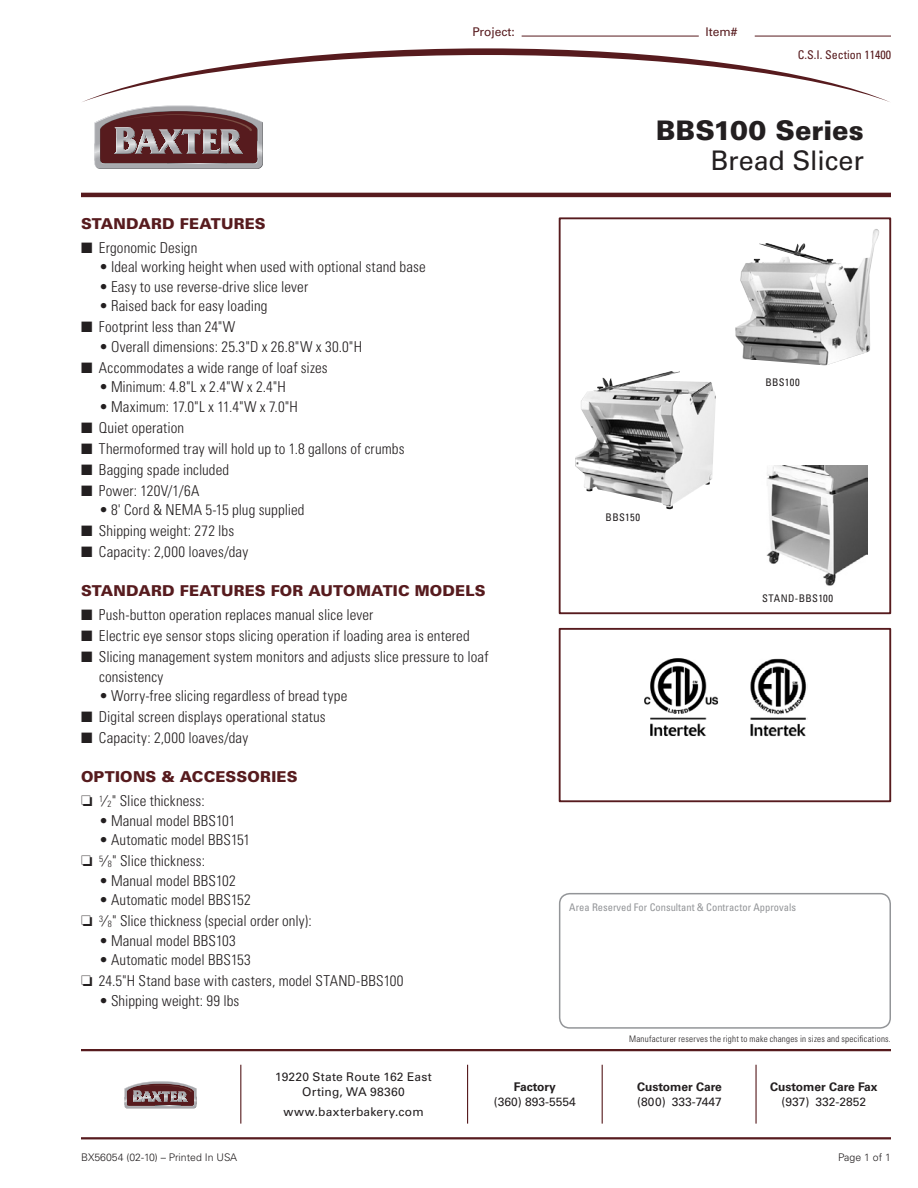
<style>
.page{position:relative;width:918px;height:1188px;background:#fff}
.page>*{position:absolute;margin:0;border:0;box-sizing:border-box;transform-origin:0 0}
.pgAll_Hd1{font:900 27px "Univers LT Std";color:#231f20}
.pgAll_Hd2{font:27px "Univers LT Std";letter-spacing:-.005em;color:#231f20}
.pg1_Txt-Ind1_Bullet{font:300 condensed 15px/19.5px "Univers LT Std";letter-spacing:.005em;color:#231f20}
.pg1_Txt-Ind2_Bullet{font:300 condensed 15px "Univers LT Std";letter-spacing:.005em;color:#231f20}
.pgAll_HdSub1{font:900 15px "Univers LT Std";letter-spacing:.01em;color:#571b1e}
.pg1_Txt-Ind1_Bullet-2{font:900 15px "Univers LT Std";letter-spacing:.01em;color:#571b1e}
.t1{font:12px/15px "Univers LT Std";letter-spacing:.015em;color:#231f20;text-align:center}
.t2{font:700 12px "Univers LT Std";color:#231f20}
.par1_Txt-AIANum{font:condensed 12px "Univers LT Std";color:#571b1e}
.t3{font:12px "Univers LT Std";color:#571b1e}
.parAll_Txt-FootR{font:condensed 10.5px "Univers LT Std";color:#939598}
.parAll_Txt-FootL{font:300 10.5px "Univers LT Std";color:#231f20}
.pg2_Txt-Ind1{font:condensed 10.5px "Univers LT Std";letter-spacing:.025em;color:#231f20}
.parAll_Txt-FootR-2{font:300 10.5px "Univers LT Std";color:#231f20}
.parAll_Txt-Note{font:300 condensed 9px "Univers LT Std";letter-spacing:.025em;color:#231f20}
.s1{font-size:9px}
</style>
<div class="page">
<svg style="left:82px;top:48px;width:808px;height:54px"></svg>
<svg style="left:94px;top:106px;width:169px;height:63px;background:#87696c"></svg>
<hr style="left:81px;top:1049px;width:810px;height:2px;background:#571b1e">
<hr style="left:81px;top:1137px;width:810px;height:2px;background:#571b1e">
<svg style="left:124px;top:1081px;width:72px;height:27px;background:#8c7173"></svg>
<hr style="left:467px;top:1065px;width:1px;height:59px;background:#571b1e">
<hr style="left:240px;top:1065px;width:1px;height:59px;background:#571b1e">
<hr style="left:602px;top:1065px;width:1px;height:59px;background:#571b1e">
<hr style="left:755px;top:1065px;width:2px;height:59px;background:#571b1e">
<hr style="left:81px;top:193px;width:810px;height:4px;background:#571b1e">
<hr style="left:755px;top:36px;width:136px;height:1px;background:#571b1e">
<hr style="left:522px;top:36px;width:177px;height:1px;background:#571b1e">
<div style="left:559px;top:217px;width:332px;height:397px;border:2px solid #571b1e"></div>
<div style="left:559px;top:893px;width:332px;height:136px;border:2px solid #939598;border-radius:10px"></div>
<img style="left:644px;top:658px;width:75px;height:78px">
<img style="left:750px;top:658px;width:57px;height:79px">
<div style="left:559px;top:628px;width:332px;height:174px;border:2px solid #571b1e"></div>
<img style="left:735px;top:229px;width:144px;height:136px">
<img style="left:575px;top:371px;width:141px;height:139px">
<img style="left:766px;top:466px;width:102px;height:120px">
<p class="t3" style="left:472px;top:24px;width:44px">Project:</p>
<p class="pgAll_HdSub1" style="left:81px;top:214px;width:186px">STANDARD FEATURES</p>
<p class="pg1_Txt-Ind1_Bullet" style="left:81px;top:238px;width:118px">■ Ergonomic Design</p>
<p class="pg1_Txt-Ind2_Bullet" style="left:99px;top:258px;width:328px">• Ideal working height when used with optional stand base</p>
<p class="pg1_Txt-Ind2_Bullet" style="left:99px;top:278px;width:211px">• Easy to use reverse-drive slice lever</p>
<p class="pg1_Txt-Ind2_Bullet" style="left:99px;top:297px;width:170px">• Raised back for easy loading</p>
<p class="pg1_Txt-Ind1_Bullet" style="left:81px;top:317px;width:156px">■ Footprint less than 24"W</p>
<p class="pg1_Txt-Ind2_Bullet" style="left:99px;top:338px;width:265px">• Overall dimensions: 25.3"D x 26.8"W x 30.0"H</p>
<p class="pg1_Txt-Ind1_Bullet" style="left:81px;top:358px;width:248px">■ Accommodates a wide range of loaf sizes</p>
<p class="pg1_Txt-Ind2_Bullet" style="left:99px;top:378px;width:188px">• Minimum: 4.8"L x 2.4"W x 2.4"H</p>
<p class="pg1_Txt-Ind2_Bullet" style="left:99px;top:398px;width:200px">• Maximum: 17.0"L x 11.4"W x 7.0"H</p>
<p class="pg1_Txt-Ind1_Bullet" style="left:81px;top:418px;width:105px">■ Quiet operation</p>
<p class="pg1_Txt-Ind1_Bullet" style="left:81px;top:439px;width:325px">■ Thermoformed tray will hold up to 1.8 gallons of crumbs</p>
<p class="pg1_Txt-Ind1_Bullet" style="left:81px;top:460px;width:150px">■ Bagging spade included</p>
<p class="pg1_Txt-Ind1_Bullet" style="left:81px;top:481px;width:120px">■ Power: 120V/1/6A</p>
<p class="pg1_Txt-Ind2_Bullet" style="left:99px;top:501px;width:207px">• 8' Cord &amp; NEMA 5-15 plug supplied</p>
<p class="pg1_Txt-Ind1_Bullet" style="left:81px;top:521px;width:155px">■ Shipping weight: 272 lbs</p>
<p class="pg1_Txt-Ind1_Bullet" style="left:81px;top:542px;width:169px">■ Capacity: 2,000 loaves/day</p>
<p class="pg1_Txt-Ind1_Bullet-2" style="left:81px;top:582px;width:406px">STANDARD FEATURES FOR AUTOMATIC MODELS</p>
<p class="pg1_Txt-Ind1_Bullet" style="left:81px;top:605px;width:294px">■ Push-button operation replaces manual slice lever</p>
<p class="pg1_Txt-Ind1_Bullet" style="left:81px;top:626px;width:390px">■ Electric eye sensor stops slicing operation if loading area is entered</p>
<p class="pg1_Txt-Ind1_Bullet" style="left:99px;top:647px;width:391px;text-indent:-18px">■ Slicing management system monitors and adjusts slice pressure to loaf consistency</p>
<p class="pg1_Txt-Ind2_Bullet" style="left:99px;top:687px;width:250px">• Worry-free slicing regardless of bread type</p>
<p class="pg1_Txt-Ind1_Bullet" style="left:81px;top:707px;width:246px">■ Digital screen displays operational status</p>
<p class="pg1_Txt-Ind1_Bullet" style="left:81px;top:728px;width:169px">■ Capacity: 2,000 loaves/day</p>
<p class="pgAll_HdSub1" style="left:81px;top:768px;width:218px">OPTIONS &amp; ACCESSORIES</p>
<p class="pg1_Txt-Ind1_Bullet" style="left:81px;top:791px;width:125px">❏ <sup>1</sup>⁄ <span class="s1">2</span>" Slice thickness:</p>
<p class="pg1_Txt-Ind2_Bullet" style="left:99px;top:812px;width:138px">• Manual model BBS101</p>
<p class="pg1_Txt-Ind2_Bullet" style="left:99px;top:831px;width:153px">• Automatic model BBS151</p>
<p class="pg1_Txt-Ind1_Bullet" style="left:81px;top:851px;width:126px">❏ <sup>5</sup>⁄ <span class="s1">8</span>" Slice thickness:</p>
<p class="pg1_Txt-Ind2_Bullet" style="left:99px;top:872px;width:138px">• Manual model BBS102</p>
<p class="pg1_Txt-Ind2_Bullet" style="left:99px;top:891px;width:153px">• Automatic model BBS152</p>
<p class="pg1_Txt-Ind1_Bullet" style="left:81px;top:911px;width:232px">❏ <sup>3</sup>⁄ <span class="s1">8</span>" Slice thickness (special order only):</p>
<p class="pg1_Txt-Ind2_Bullet" style="left:99px;top:932px;width:138px">• Manual model BBS103</p>
<p class="pg1_Txt-Ind2_Bullet" style="left:99px;top:951px;width:153px">• Automatic model BBS153</p>
<p class="pg1_Txt-Ind1_Bullet" style="left:81px;top:971px;width:324px">❏ 24.5"H Stand base with casters, model STAND-BBS100</p>
<p class="pg1_Txt-Ind2_Bullet" style="left:99px;top:992px;width:142px">• Shipping weight: 99 lbs</p>
<p class="t3" style="left:706px;top:24px;width:34px">Item#</p>
<p class="par1_Txt-AIANum" style="left:798px;top:47px;width:95px">C.S.I. Section 11400</p>
<p class="pgAll_Hd1" style="left:656px;top:114px;width:209px">BBS100 Series</p>
<p class="pgAll_Hd2" style="left:710px;top:145px;width:155px">Bread Slicer</p>
<p class="pg2_Txt-Ind1" style="left:606px;top:510px;width:36px">BBS150</p>
<p class="pg2_Txt-Ind1" style="left:765px;top:376px;width:36px">BBS100</p>
<p class="pg2_Txt-Ind1" style="left:762px;top:591px;width:73px">STAND-BBS100</p>
<p class="parAll_Txt-FootR" style="left:569px;top:901px;width:228px">Area Reserved For Consultant &amp; Contractor Approvals</p>
<p class="parAll_Txt-Note" style="left:629px;top:1034px;width:263px">Manufacturer reserves the right to make changes in sizes and specifications.</p>
<p class="parAll_Txt-FootL" style="left:81px;top:1151px;width:158px">BX56054 (02-10) – Printed In USA</p>
<p class="t1" style="left:275px;top:1070px;width:158px">19220 State Route 162 East<br>Orting, WA 98360</p>
<p class="t1" style="left:283px;top:1104px;width:142px">www.baxterbakery.com</p>
<p class="t2" style="left:514px;top:1080px;width:43px">Factory</p>
<p class="t1" style="left:494px;top:1094px;width:84px">(360) 893-5554</p>
<p class="t2" style="left:637px;top:1080px;width:86px">Customer Care</p>
<p class="t1" style="left:637px;top:1094px;width:86px">(800) 333-7447</p>
<p class="t2" style="left:770px;top:1080px;width:109px">Customer Care Fax</p>
<p class="t1" style="left:781px;top:1094px;width:86px">(937) 332-2852</p>
<p class="parAll_Txt-FootR-2" style="left:838px;top:1151px;width:54px">Page 1 of 1</p>
</div>
